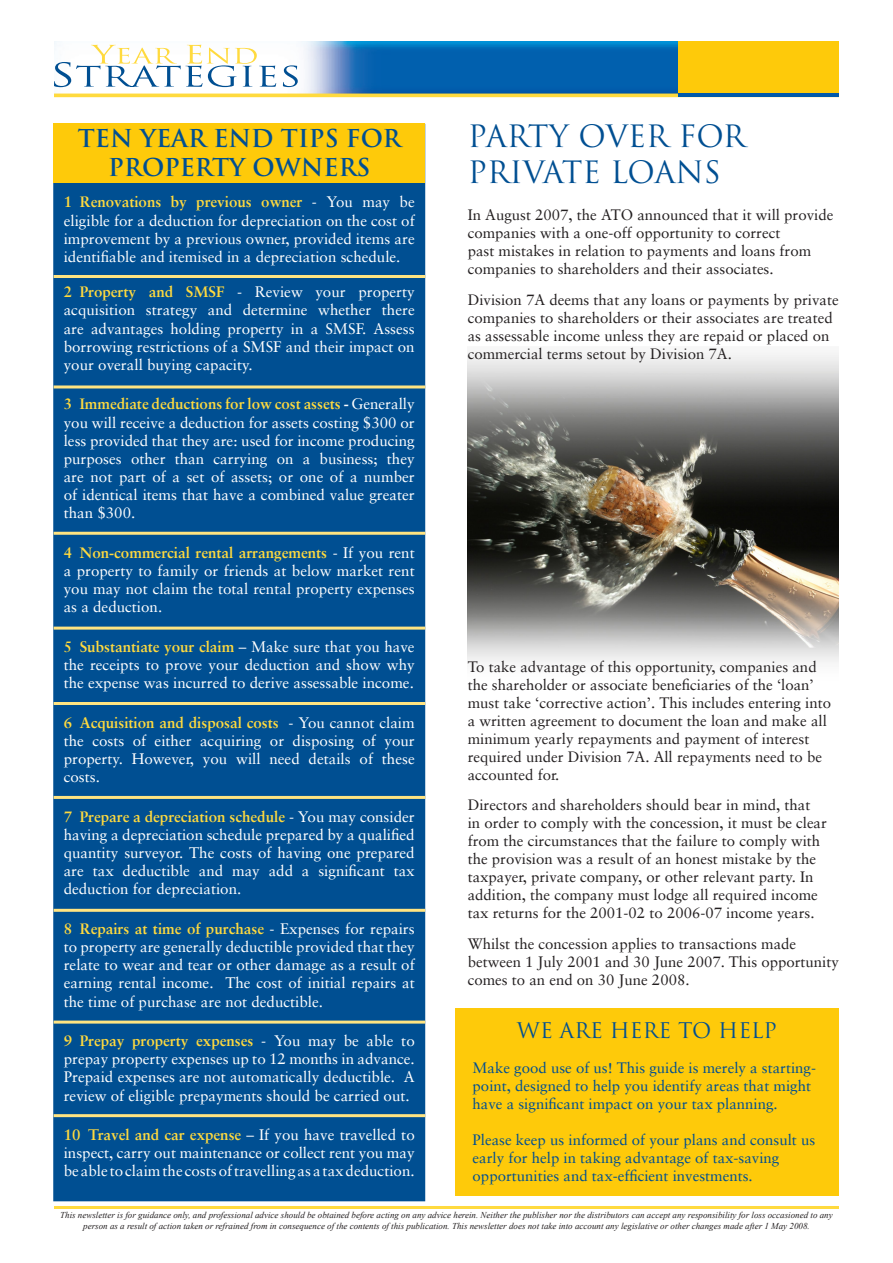
<style>
.page{position:relative;width:893px;height:1263px;background:#fff}
.page>*{position:absolute;margin:0;border:0;box-sizing:border-box;transform-origin:0 0}
.t1{font:30px/36px "Trajan";color:#004f92}
.t2{font:700 24px/28.8px "Trajan";color:#004f92;text-align:center}
.t3{font:21px "Trajan";color:#004f92}
.t4{font:15.15px/18.1px "Sabon LT";color:#fff;text-align:justify}
.t5{font:15px/18px "Sabon LT";color:#231f20}
.t6{font:15px/18px "Sabon LT";color:#004f92}
.t7{font:italic 9px/10.8px "Times New Roman";color:#231f20;text-align:center}
.s1{font-weight:700;color:#ffda3e}
.s2{font-weight:700}
</style>
<div class="page">
<img style="left:54px;top:42px;width:624px;height:52px">
<div style="left:678px;top:41px;width:161px;height:54px;background:#feca0a"></div>
<img style="left:468px;top:353px;width:371px;height:309px">
<div style="left:54px;top:125px;width:370px;height:1075px;background:#004f92"></div>
<div style="left:455px;top:1008px;width:384px;height:188px;background:#feca0a"></div>
<div style="left:54px;top:123px;width:371px;height:60px;background:#feca0a"></div>
<hr style="left:54px;top:275px;width:371px;height:3px;background:#ffe481">
<hr style="left:54px;top:385px;width:371px;height:3px;background:#ffe481">
<hr style="left:54px;top:532px;width:371px;height:3px;background:#ffe481">
<hr style="left:54px;top:1020px;width:371px;height:3px;background:#ffe481">
<hr style="left:54px;top:909px;width:371px;height:3px;background:#ffe481">
<hr style="left:54px;top:702px;width:371px;height:3px;background:#ffe481">
<hr style="left:54px;top:627px;width:371px;height:3px;background:#ffe481">
<hr style="left:54px;top:1114px;width:371px;height:3px;background:#ffe481">
<hr style="left:54px;top:796px;width:371px;height:3px;background:#ffe481">
<hr style="left:54px;top:1206px;width:785px;height:3px;background:#ffda3e">
<svg style="left:54px;top:45px;width:244px;height:42px"></svg>
<hr style="left:54px;top:94px;width:785px;height:3px;background:#ffda3e">
<hr style="left:678px;top:94px;width:161px;height:3px;background:#0159aa">
<p class="t2" style="left:78px;top:124px;width:325px">TEN YEAR END TIPS FOR<br>PROPERTY OWNERS</p>
<p class="t4" style="left:64px;top:193px;width:352px"><span class="s1">1 Renovations by previous owner</span> - You may be eligible for a deduction for depreciation on the cost of improvement by a previous owner, provided items are identifiable and itemised in a depreciation schedule.</p>
<p class="t4" style="left:64px;top:283px;width:352px"><span class="s1">2 Property and SMSF</span> - Review your property acquisition strategy and determine whether there are advantages holding property in a SMSF. Assess borrowing restrictions of a SMSF and their impact on your overall buying capacity.</p>
<p class="t4" style="left:64px;top:395px;width:353px"><span class="s1">3 Immediate deductions for low cost assets</span> <span class="s2">-</span> Generally you will receive a deduction for assets costing $300 or less provided that they are: used for income producing purposes other than carrying on a business; they are not part of a set of assets; or one of a number of identical items that have a combined value greater than $300.</p>
<p class="t4" style="left:64px;top:543px;width:353px"><span class="s1">4 Non-commercial rental arrangements</span> - If you rent a property to family or friends at below market rent you may not claim the total rental property expenses as a deduction.</p>
<p class="t4" style="left:64px;top:637px;width:352px"><span class="s1">5 Substantiate your claim</span> – Make sure that you have the receipts to prove your deduction and show why the expense was incurred to derive assessable income.</p>
<p class="t4" style="left:64px;top:713px;width:352px"><span class="s1">6 Acquisition and disposal costs</span> - You cannot claim the costs of either acquiring or disposing of your property. However, you will need details of these costs.</p>
<p class="t4" style="left:64px;top:807px;width:352px"><span class="s1">7 Prepare a depreciation schedule</span> - You may consider having a depreciation schedule prepared by a qualified quantity surveyor. The costs of having one prepared are tax deductible and may add a significant tax deduction for depreciation.</p>
<p class="t4" style="left:64px;top:919px;width:352px"><span class="s1">8 Repairs at time of purchase</span> - Expenses for repairs to property are generally deductible provided that they relate to wear and tear or other damage as a result of earning rental income. The cost of initial repairs at the time of purchase are not deductible.</p>
<p class="t4" style="left:64px;top:1031px;width:353px"><span class="s1">9 Prepay property expenses</span> - You may be able to prepay property expenses up to 12 months in advance.<br>Prepaid expenses are not automatically deductible. A review of eligible prepayments should be carried out.</p>
<p class="t4" style="left:64px;top:1125px;width:353px"><span class="s1">10 Travel and car expense</span> – If you have travelled to inspect, carry out maintenance or collect rent you may be able to claim the costs of travelling as a tax deduction.</p>
<p class="t1" style="left:468px;top:118px;width:279px">PARTY OVER FOR<br>PRIVATE LOANS</p>
<p class="t5" style="left:468px;top:205px;width:367px">In August 2007, the ATO announced that it will provide companies with a one-off opportunity to correct<br>past mistakes in relation to payments and loans from companies to shareholders and their associates.</p>
<p class="t5" style="left:468px;top:290px;width:372px">Division 7A deems that any loans or payments by private companies to shareholders or their associates are treated as assessable income unless they are repaid or placed on commercial terms setout by Division 7A.</p>
<p class="t5" style="left:468px;top:657px;width:365px">To take advantage of this opportunity, companies and the shareholder or associate beneficiaries of the ‘loan’ must take ‘corrective action’. This includes entering into a written agreement to document the loan and make all minimum yearly repayments and payment of interest required under Division 7A. All repayments need to be accounted for.</p>
<p class="t5" style="left:468px;top:796px;width:361px">Directors and shareholders should bear in mind, that<br>in order to comply with the concession, it must be clear from the circumstances that the failure to comply with the provision was a result of an honest mistake by the taxpayer, private company, or other relevant party. In addition, the company must lodge all required income tax returns for the 2001-02 to 2006-07 income years.</p>
<p class="t5" style="left:468px;top:935px;width:373px">Whilst the concession applies to transactions made between 1 July 2001 and 30 June 2007. This opportunity comes to an end on 30 June 2008.</p>
<p class="t3" style="left:517px;top:1018px;width:262px">WE ARE HERE TO HELP</p>
<p class="t6" style="left:473px;top:1059px;width:345px">Make good use of us! This guide is merely a starting&shy;point, designed to help you identify areas that might have a significant impact on your tax planning.</p>
<p class="t6" style="left:473px;top:1131px;width:344px">Please keep us informed of your plans and consult us</p>
<p class="t6" style="left:473px;top:1149px;width:308px">early for help in taking advantage of tax-saving opportunities and tax-efficient investments.</p>
<p class="t7" style="left:60px;top:1210px;width:774px">This newsletter is for guidance only, and professional advice should be obtained before acting on any advice herein. Neither the publisher nor the distributors can accept any responsibility for loss occasioned to any person as a result of action taken or refrained from in consequence of the contents of this publication. This newsletter does not take into account any legislative or other changes made after 1 May 2008.</p>
</div>
